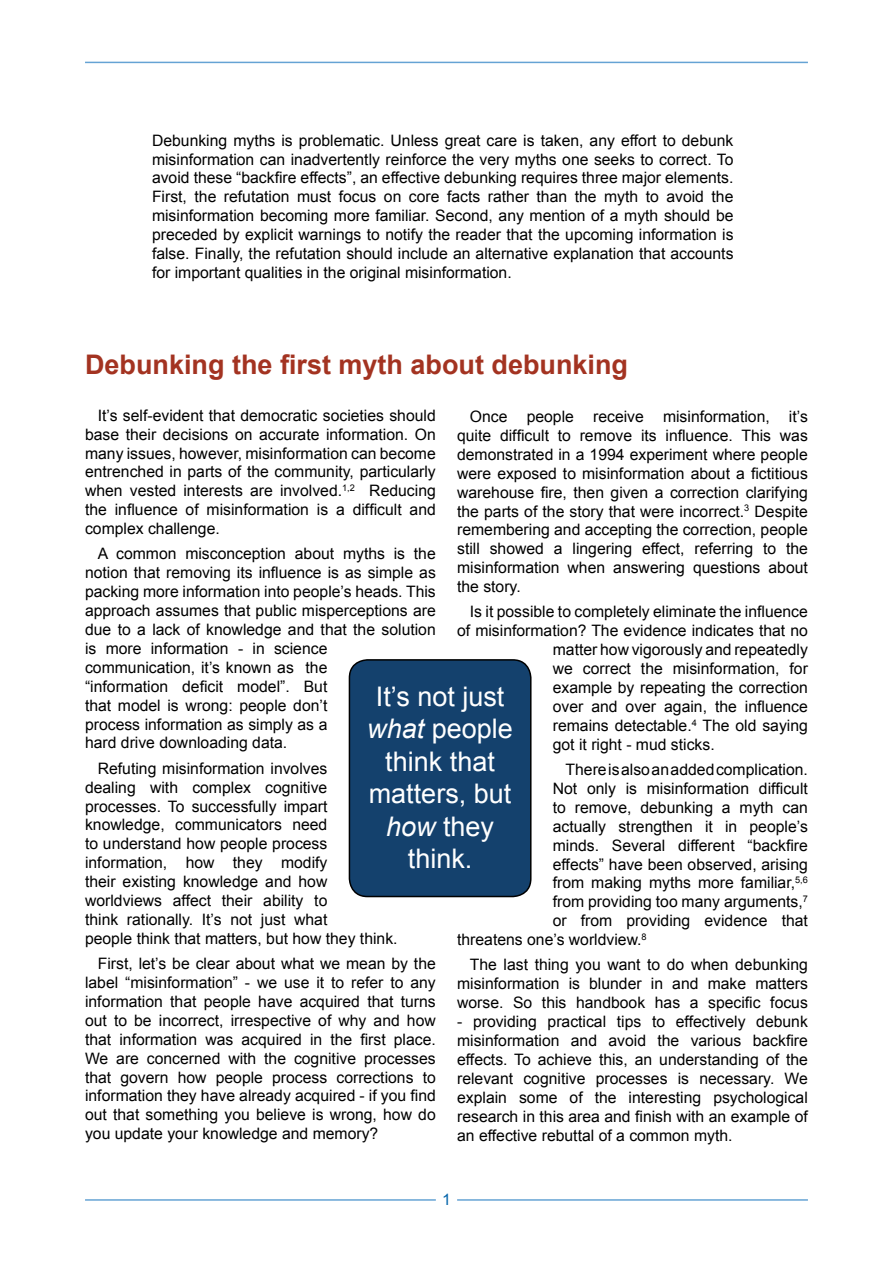
<style>
.page{position:relative;width:893px;height:1263px;background:#fff}
.page>*{position:absolute;margin:0;border:0;box-sizing:border-box;transform-origin:0 0}
.t1{font:27px/32.4px "Arial";color:#fff;text-align:center}
.t2{font:700 27px "Arial";color:#a33321}
.t3{font:15.75px/18.9px "Arial";color:#000;text-align:justify}
.t4{font:15.75px "Arial";color:#0364aa}
.s1{font-style:italic}
</style>
<div class="page">
<div style="left:349px;top:660px;width:182px;height:236px;background:#14416d;border-radius:18px"></div>
<div style="left:349px;top:659px;width:182px;height:238px;border:2px solid #000;border-radius:18px"></div>
<hr style="left:85px;top:62px;width:723px;height:1px;background:#65a3d4">
<hr style="left:85px;top:1199px;width:351px;height:2px;background:#65a3d4">
<hr style="left:457px;top:1199px;width:351px;height:2px;background:#65a3d4">
<p class="t3" style="left:152px;top:131px;width:583px">Debunking myths is problematic. Unless great care is taken, any effort to debunk misinformation can inadvertently reinforce the very myths one seeks to correct. To avoid these “backfire effects”, an effective debunking requires three major elements.<br>First, the refutation must focus on core facts rather than the myth to avoid the misinformation becoming more familiar. Second, any mention of a myth should be preceded by explicit warnings to notify the reader that the upcoming information is false. Finally, the refutation should include an alternative explanation that accounts for important qualities in the original misinformation.</p>
<h1 class="t2" style="left:85px;top:346px;width:545px">Debunking the first myth about debunking</h1>
<p class="t3" style="left:85px;top:406px;width:352px;text-indent:13px">It’s self-evident that democratic societies should base their decisions on accurate information. On many issues, however, misinformation can become entrenched in parts of the community, particularly when vested interests are involved.<sup>1,2</sup> Reducing the influence of misinformation is a difficult and complex challenge.</p>
<p class="t3" style="left:85px;top:545px;width:352px;text-align:left;text-indent:13px">A common misconception about myths is the notion that removing its influence is as simple as packing more information into people’s heads. This approach assumes that public misperceptions are due to a lack of knowledge and that the solution is more information - in science communication, it’s known as the<br>“information deficit model”. But<br>that model is wrong: people don’t<br>process information as simply as a<br>hard drive downloading data.</p>
<p class="t3" style="left:85px;top:759px;width:314px;text-align:left;text-indent:13px">Refuting misinformation involves<br>dealing with complex cognitive processes. To successfully impart knowledge, communicators need<br>to understand how people process information, how they modify<br>their existing knowledge and how worldviews affect their ability to<br>think rationally. It’s not just what<br>people think that matters, but how they think.</p>
<p class="t3" style="left:85px;top:954px;width:352px;text-indent:13px">First, let’s be clear about what we mean by the label “misinformation” - we use it to refer to any information that people have acquired that turns out to be incorrect, irrespective of why and how that information was acquired in the first place.<br>We are concerned with the cognitive processes that govern how people process corrections to information they have already acquired - if you find out that something you believe is wrong, how do you update your knowledge and memory?</p>
<p class="t3" style="left:457px;top:407px;width:352px;text-indent:13px">Once people receive misinformation, it’s quite difficult to remove its influence. This was demonstrated in a 1994 experiment where people were exposed to misinformation about a fictitious warehouse fire, then given a correction clarifying the parts of the story that were incorrect.<sup>3</sup> Despite remembering and accepting the correction, people still showed a lingering effect, referring to the misinformation when answering questions about the story.</p>
<p class="t3" style="left:470px;top:603px;width:339px">Is it possible to completely eliminate the influence</p>
<p class="t3" style="left:457px;top:621px;width:352px">of misinformation? The evidence indicates that no</p>
<p class="t3" style="left:553px;top:640px;width:257px">matter how vigorously and repeatedly</p>
<p class="t3" style="left:553px;top:659px;width:257px">we correct the misinformation, for</p>
<p class="t3" style="left:553px;top:678px;width:257px">example by repeating the correction</p>
<p class="t3" style="left:553px;top:697px;width:257px">over and over again, the influence</p>
<p class="t3" style="left:553px;top:716px;width:257px">remains detectable.<sup>4</sup> The old saying</p>
<p class="t3" style="left:553px;top:735px;width:163px">got it right - mud sticks.</p>
<p class="t3" style="left:566px;top:760px;width:244px">There is also an added complication.</p>
<p class="t3" style="left:553px;top:779px;width:257px">Not only is misinformation difficult</p>
<p class="t3" style="left:553px;top:798px;width:257px">to remove, debunking a myth can</p>
<p class="t3" style="left:553px;top:817px;width:257px">actually strengthen it in people’s</p>
<p class="t3" style="left:553px;top:836px;width:257px">minds. Several different “backfire</p>
<p class="t3" style="left:553px;top:855px;width:257px">effects” have been observed, arising</p>
<p class="t3" style="left:553px;top:874px;width:257px">from making myths more familiar,<sup>5,6</sup></p>
<p class="t3" style="left:553px;top:892px;width:257px">from providing too many arguments,<sup>7</sup></p>
<p class="t3" style="left:553px;top:911px;width:257px">or from providing evidence that</p>
<p class="t3" style="left:457px;top:930px;width:191px">threatens one’s worldview.<sup>8</sup></p>
<p class="t3" style="left:457px;top:956px;width:352px;text-indent:13px">The last thing you want to do when debunking misinformation is blunder in and make matters worse. So this handbook has a specific focus</p>
<p class="t3" style="left:457px;top:1012px;width:352px">- providing practical tips to effectively debunk misinformation and avoid the various backfire effects. To achieve this, an understanding of the relevant cognitive processes is necessary. We explain some of the interesting psychological research in this area and finish with an example of an effective rebuttal of a common myth.</p>
<h1 class="t1" style="left:367px;top:681px;width:147px">It’s not just <span class="s1">what</span> people think that matters, but <span class="s1">how</span> they think.</h1>
<p class="t4" style="left:442px;top:1189px;width:10px">1</p>
</div>
